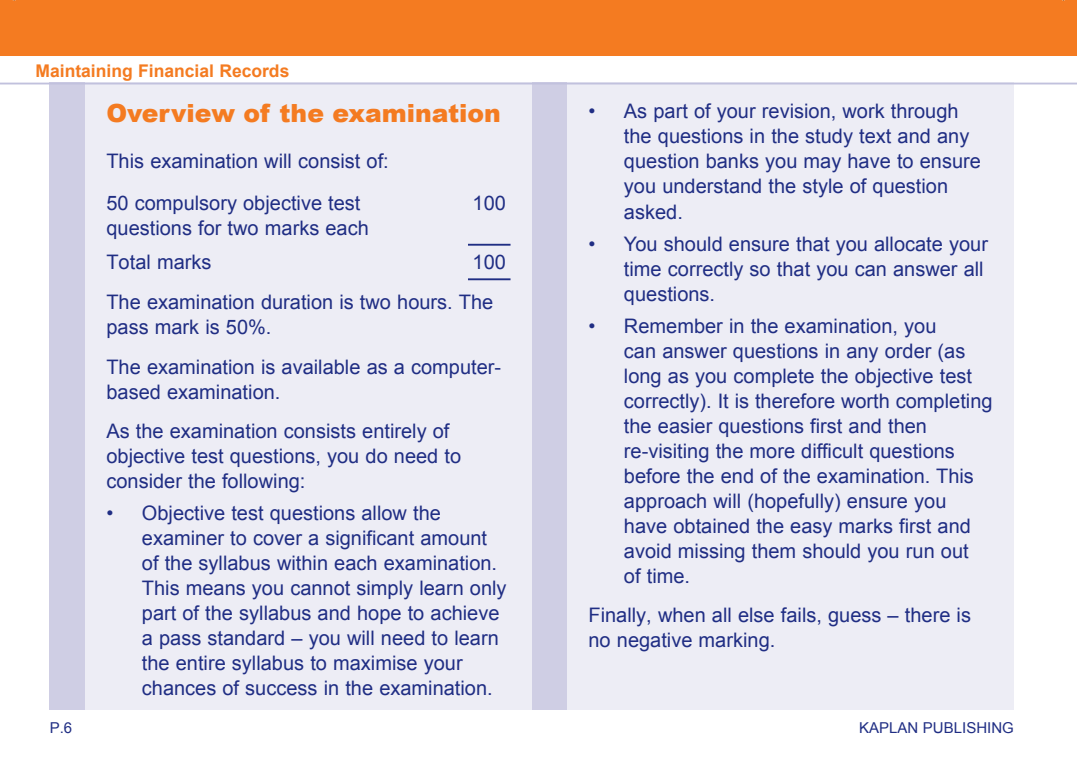
<style>
.page{position:relative;width:1077px;height:771px;background:#fff}
.page>*{position:absolute;margin:0;border:0;box-sizing:border-box;transform-origin:0 0}
.t1{font:900 25px "Arial";color:#f47b21}
.t2{font:20px/25px "Arial";color:#202e84}
.t3{font:700 17.5px "Arial";color:#f47b21}
.t4{font:15px "Arial";color:#202e84}
</style>
<div class="page">
<div style="left:85px;top:83px;width:447px;height:627px;background:#ededf5"></div>
<div style="left:50px;top:83px;width:35px;height:627px;background:#cfcee4"></div>
<div style="left:532px;top:83px;width:35px;height:627px;background:#cfcee4"></div>
<div style="left:567px;top:83px;width:446px;height:627px;background:#ededf5"></div>
<hr style="left:0;top:83px;width:1077px;height:1px;background:#c1c1dd">
<div style="left:0;top:0;width:1077px;height:56px;background:#f47b21"></div>
<hr style="left:468px;top:244px;width:42px;height:2px;background:#202e84">
<hr style="left:468px;top:278px;width:42px;height:2px;background:#202e84">
<p class="t3" style="left:36px;top:59px;width:255px">Maintaining Financial Records</p>
<p class="t1" style="left:106px;top:95px;width:396px">Overview of the examination</p>
<p class="t2" style="left:106px;top:140px;width:284px;line-height:41.8px">This examination will consist of:<br>50 compulsory objective test</p>
<p class="t2" style="left:106px;top:215px;width:264px">questions for two marks each</p>
<p class="t2" style="left:472px;top:190px;width:35px">100</p>
<p class="t2" style="left:106px;top:242px;width:401px;line-height:40px;text-indent:366px">100<br>The examination duration is two hours. The</p>
<p class="t2" style="left:106px;top:308px;width:396px;line-height:39.2px">pass mark is 50%.<br>The examination is available as a computer-</p>
<p class="t2" style="left:106px;top:372px;width:344px;line-height:39.2px">based examination.<br>As the examination consists entirely of</p>
<p class="t2" style="left:106px;top:443px;width:356px">objective test questions, you do need to consider the following:</p>
<p class="t2" style="left:142px;top:500px;width:366px;text-indent:-35px">• Objective test questions allow the examiner to cover a significant amount of the syllabus within each examination.<br>This means you cannot simply learn only part of the syllabus and hope to achieve a pass standard – you will need to learn the entire syllabus to maximise your chances of success in the examination.</p>
<p class="t2" style="left:106px;top:250px;width:107px">Total marks</p>
<p class="t2" style="left:624px;top:99px;width:358px;text-indent:-35px">• As part of your revision, work through the questions in the study text and any question banks you may have to ensure you understand the style of question asked.</p>
<p class="t2" style="left:624px;top:231px;width:365px;text-indent:-35px">• You should ensure that you allocate your time correctly so that you can answer all questions.</p>
<p class="t2" style="left:624px;top:313px;width:370px;text-indent:-35px">• Remember in the examination, you<br>can answer questions in any order (as long as you complete the objective test correctly). It is therefore worth completing the easier questions first and then re-visiting the more difficult questions before the end of the examination. This approach will (hopefully) ensure you have obtained the easy marks first and avoid missing them should you run out<br>of time.</p>
<p class="t2" style="left:588px;top:602px;width:384px">Finally, when all else fails, guess – there is no negative marking.</p>
<p class="t4" style="left:50px;top:718px;width:24px">P.6</p>
<p class="t4" style="left:859px;top:718px;width:156px">KAPLAN PUBLISHING</p>
</div>
